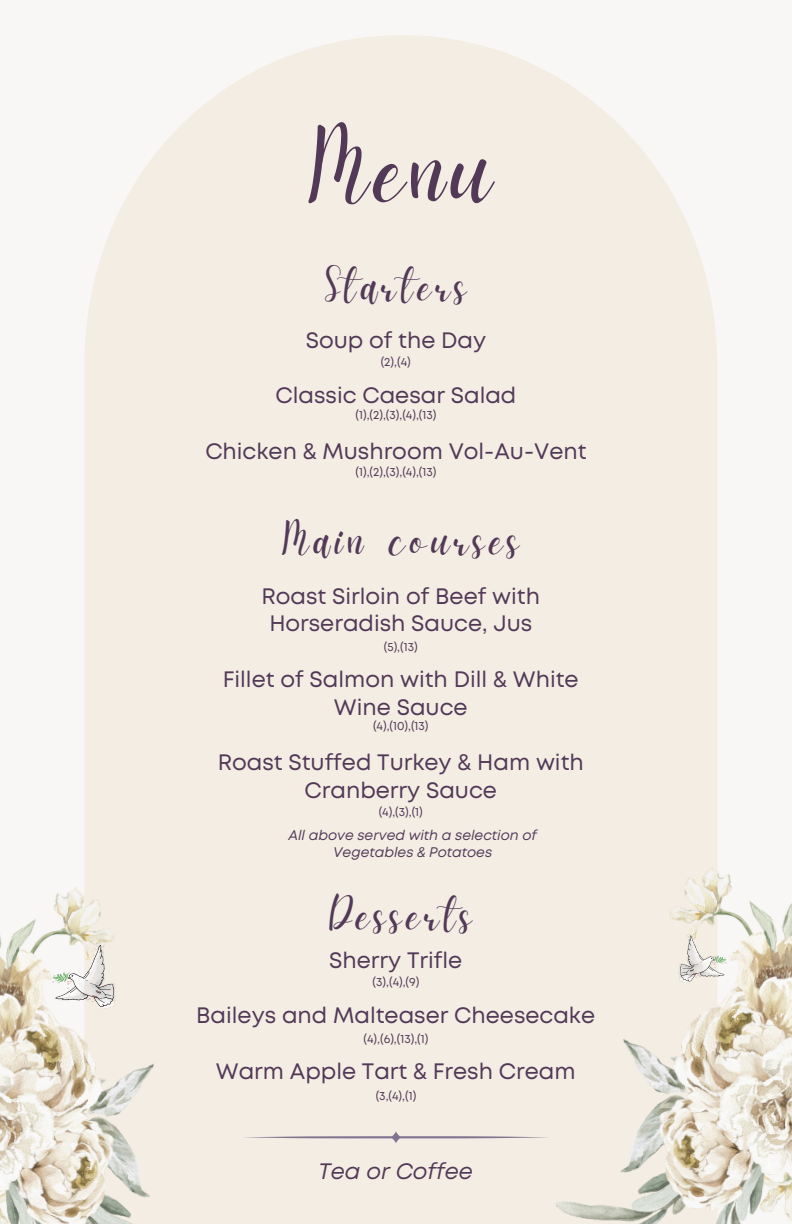
<style>
.page{position:relative;width:792px;height:1224px;background:#f8f7f5}
.page>*{position:absolute;margin:0;border:0;box-sizing:border-box;transform-origin:0 0}
.t1{font:105.2px "Daydream";color:#523957}
.t2{font:46.9px "Daydream";letter-spacing:.1em;color:#523957}
.t3{font:22.3px/27.8px "Mont";color:#523957;text-align:center}
.t4{font:italic 22.3px "Mont";color:#523957}
.t5{font:italic 13.9px/17.2px "Mont";color:#523957;text-align:center}
.t6{font:12px "Mont";color:#523957}
</style>
<div class="page">
<div style="left:84px;top:35px;width:633px;height:1189px;background:#f4ede4"></div>
<img style="left:554px;top:863px;width:238px;height:361px">
<img style="left:679px;top:934px;width:48px;height:49px">
<img style="left:0;top:882px;width:221px;height:342px">
<img style="left:53px;top:943px;width:63px;height:66px">
<svg style="left:242px;top:1131px;width:308px;height:12px"></svg>
<p class="t1" style="left:308px;top:109px;width:186px">Menu</p>
<p class="t2" style="left:325px;top:258px;width:143px">Starters</p>
<p class="t3" style="left:306px;top:328px;width:182px">Soup of the Day</p>
<p class="t3" style="left:276px;top:383px;width:242px">Classic Caesar Salad</p>
<p class="t3" style="left:205px;top:439px;width:383px">Chicken &amp; Mushroom Vol-Au-Vent</p>
<p class="t6" style="left:381px;top:357px;width:32px">(2),(4)</p>
<p class="t6" style="left:356px;top:410px;width:82px">(1),(2),(3),(4),(13)</p>
<p class="t6" style="left:356px;top:467px;width:82px">(1),(2),(3),(4),(13)</p>
<p class="t2" style="left:282px;top:513px;width:239px">Main courses</p>
<p class="t3" style="left:262px;top:584px;width:280px">Roast Sirloin of Beef with<br>Horseradish Sauce, Jus</p>
<p class="t3" style="left:223px;top:667px;width:357px">Fillet of Salmon with Dill &amp; White<br>Wine Sauce</p>
<p class="t3" style="left:218px;top:750px;width:368px">Roast Stuffed Turkey &amp; Ham with<br>Cranberry Sauce</p>
<p class="t6" style="left:384px;top:642px;width:35px">(5),(13)</p>
<p class="t6" style="left:373px;top:721px;width:57px">(4),(10),(13)</p>
<p class="t6" style="left:379px;top:807px;width:46px">(4),(3),(1)</p>
<p class="t5" style="left:288px;top:828px;width:250px">All above served with a selection of<br>Vegetables &amp; Potatoes</p>
<p class="t2" style="left:329px;top:887px;width:144px">Desserts</p>
<p class="t3" style="left:329px;top:948px;width:134px">Sherry Trifle</p>
<p class="t3" style="left:196px;top:1003px;width:400px">Baileys and Malteaser Cheesecake</p>
<p class="t3" style="left:216px;top:1059px;width:361px">Warm Apple Tart &amp; Fresh Cream</p>
<p class="t6" style="left:373px;top:977px;width:48px">(3),(4),(9)</p>
<p class="t6" style="left:364px;top:1034px;width:66px">(4),(6),(13),(1)</p>
<p class="t6" style="left:376px;top:1091px;width:42px">(3,(4),(1)</p>
<p class="t4" style="left:319px;top:1163px;width:156px">Tea or Coffee</p>
</div>
